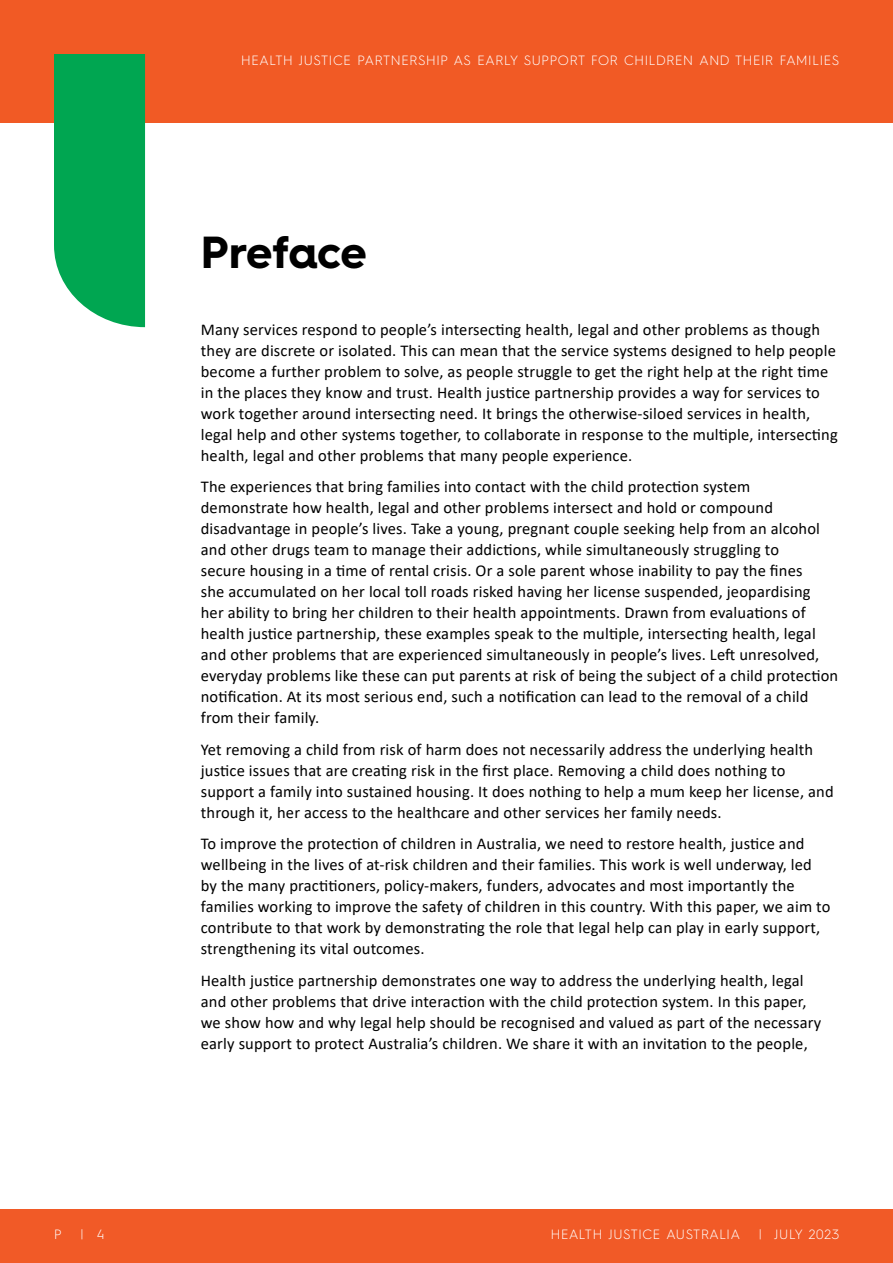
<style>
.page{position:relative;width:893px;height:1263px;background:#fff}
.page>*{position:absolute;margin:0;border:0;box-sizing:border-box;transform-origin:0 0}
.Heading_-_left_justified{font:700 45px "Hurme Geometric Sans 4";letter-spacing:-.015em;color:#000}
.Body_copy{font:16.5px/21px "Calibri";letter-spacing:.01em;color:#000}
.t1{font:300 13.5px "Hurme Geometric Sans 4";letter-spacing:.05em;color:#fff}
</style>
<div class="page">
<div style="left:0;top:0;width:893px;height:122px;background:#f15a25"></div>
<div style="left:0;top:1209px;width:893px;height:54px;background:#f15a27"></div>
<div style="left:54px;top:54px;width:91px;height:273px;background:#00a651"></div>
<p class="t1" style="left:241px;top:51px;width:599px">HEALTH JUSTICE PARTNERSHIP AS EARLY SUPPORT FOR CHILDREN AND THEIR FAMILIES</p>
<h2 class="Heading_-_left_justified" style="left:201px;top:220px;width:168px">Preface</h2>
<p class="Body_copy" style="left:201px;top:318px;width:638px">Many services respond to people’s intersecting health, legal and other problems as though they are discrete or isolated. This can mean that the service systems designed to help people become a further problem to solve, as people struggle to get the right help at the right time in the places they know and trust. Health justice partnership provides a way for services to work together around intersecting need. It brings the otherwise-siloed services in health, legal help and other systems together, to collaborate in response to the multiple, intersecting health, legal and other problems that many people experience.</p>
<p class="Body_copy" style="left:201px;top:476px;width:639px">The experiences that bring families into contact with the child protection system demonstrate how health, legal and other problems intersect and hold or compound disadvantage in people’s lives. Take a young, pregnant couple seeking help from an alcohol and other drugs team to manage their addictions, while simultaneously struggling to<br>secure housing in a time of rental crisis. Or a sole parent whose inability to pay the fines<br>she accumulated on her local toll roads risked having her license suspended, jeopardising<br>her ability to bring her children to their health appointments. Drawn from evaluations of health justice partnership, these examples speak to the multiple, intersecting health, legal and other problems that are experienced simultaneously in people’s lives. Left unresolved, everyday problems like these can put parents at risk of being the subject of a child protection notification. At its most serious end, such a notification can lead to the removal of a child from their family.</p>
<p class="Body_copy" style="left:201px;top:738px;width:634px">Yet removing a child from risk of harm does not necessarily address the underlying health justice issues that are creating risk in the first place. Removing a child does nothing to support a family into sustained housing. It does nothing to help a mum keep her license, and through it, her access to the healthcare and other services her family needs.</p>
<p class="Body_copy" style="left:201px;top:833px;width:631px">To improve the protection of children in Australia, we need to restore health, justice and wellbeing in the lives of at-risk children and their families. This work is well underway, led by the many practitioners, policy-makers, funders, advocates and most importantly the families working to improve the safety of children in this country. With this paper, we aim to contribute to that work by demonstrating the role that legal help can play in early support, strengthening its vital outcomes.</p>
<p class="Body_copy" style="left:201px;top:969px;width:622px">Health justice partnership demonstrates one way to address the underlying health, legal and other problems that drive interaction with the child protection system. In this paper, we show how and why legal help should be recognised and valued as part of the necessary early support to protect Australia’s children. We share it with an invitation to the people,</p>
<p class="t1" style="left:54px;top:1225px;width:9px">P</p>
<p class="t1" style="left:80px;top:1225px;width:25px">| 4</p>
<p class="t1" style="left:551px;top:1225px;width:191px">HEALTH JUSTICE AUSTRALIA</p>
<p class="t1" style="left:759px;top:1225px;width:82px">| JULY 2023</p>
</div>
